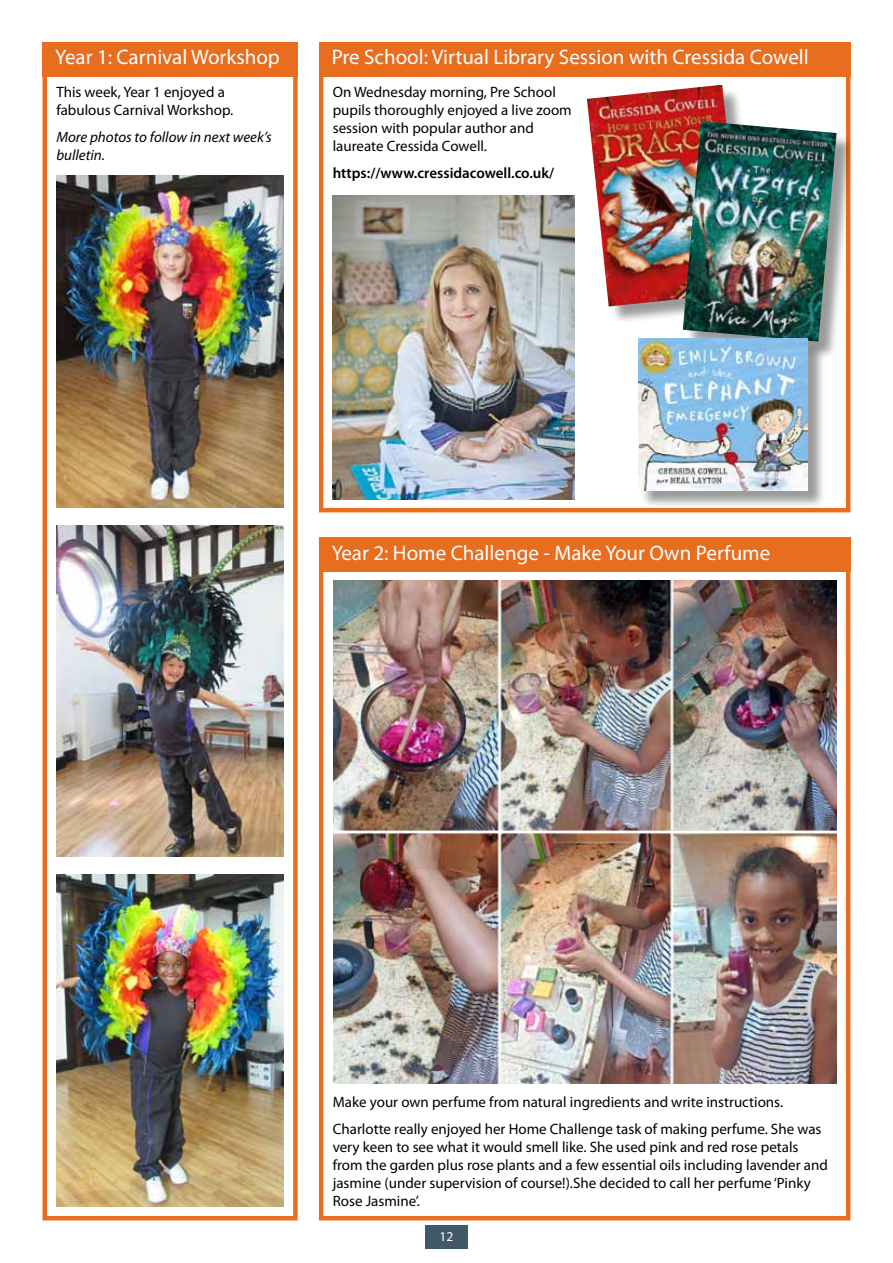
<style>
.page{position:relative;width:893px;height:1263px;background:#fff}
.page>*{position:absolute;margin:0;border:0;box-sizing:border-box;transform-origin:0 0}
.t1{font:21px "Myriad Pro";color:#fff}
.t2{font:15px/18px "Myriad Pro";color:#000}
.t3{font:italic 15px/18px "Myriad Pro";color:#000}
.t4{font:600 15px "Myriad Pro";color:#000}
.t5{font:13.5px "Myriad Pro";color:#fff}
</style>
<div class="page">
<div style="left:425px;top:1226px;width:43px;height:23px;background:#425968"></div>
<div style="left:43px;top:48px;width:255px;height:1172px;border:4px solid #e86d1f"></div>
<div style="left:319px;top:48px;width:531px;height:464px;border:4px solid #e86d1f"></div>
<div style="left:43px;top:43px;width:255px;height:34px;background:#e86d1f"></div>
<div style="left:319px;top:43px;width:531px;height:34px;background:#e86d1f"></div>
<div style="left:319px;top:538px;width:531px;height:682px;border:4px solid #e86d1f"></div>
<div style="left:319px;top:538px;width:531px;height:34px;background:#e86d1f"></div>
<img style="left:334px;top:580px;width:503px;height:503px">
<img style="left:333px;top:196px;width:241px;height:304px">
<div style="left:590px;top:87px;width:172px;height:238px;background:#000;opacity:.4"></div>
<img style="left:587px;top:85px;width:157px;height:221px">
<div style="left:686px;top:124px;width:169px;height:236px;background:#000;opacity:.4"></div>
<img style="left:683px;top:121px;width:154px;height:221px">
<div style="left:640px;top:340px;width:186px;height:169px;background:#000;opacity:.4"></div>
<img style="left:638px;top:338px;width:170px;height:152px">
<img style="left:56px;top:175px;width:228px;height:332px">
<img style="left:56px;top:525px;width:228px;height:332px">
<img style="left:56px;top:875px;width:228px;height:331px">
<h1 class="t1" style="left:55px;top:44px;width:226px">Year 1: Carnival Workshop</h1>
<h1 class="t1" style="left:332px;top:44px;width:479px">Pre School: Virtual Library Session with Cressida Cowell</h1>
<p class="t2" style="left:56px;top:83px;width:178px">This week, Year 1 enjoyed a fabulous Carnival Workshop.</p>
<p class="t3" style="left:56px;top:127px;width:217px">More photos to follow in next week’s bulletin.</p>
<p class="t2" style="left:333px;top:83px;width:240px">On Wednesday morning, Pre School pupils thoroughly enjoyed a live zoom session with popular author and laureate Cressida Cowell.</p>
<p class="t4" style="left:333px;top:163px;width:223px">https://www.cressidacowell.co.uk/</p>
<h1 class="t1" style="left:332px;top:540px;width:440px">Year 2: Home Challenge - Make Your Own Perfume</h1>
<p class="t2" style="left:333px;top:1089px;width:490px;line-height:26.5px">Make your own perfume from natural ingredients and write instructions.<br>Charlotte really enjoyed her Home Challenge task of making perfume. She was</p>
<p class="t2" style="left:333px;top:1137px;width:497px">very keen to see what it would smell like. She used pink and red rose petals from the garden plus rose plants and a few essential oils including lavender and jasmine (under supervision of course!).She decided to call her perfume ‘Pinky Rose Jasmine’.</p>
<p class="t5" style="left:440px;top:1228px;width:15px">12</p>
</div>
